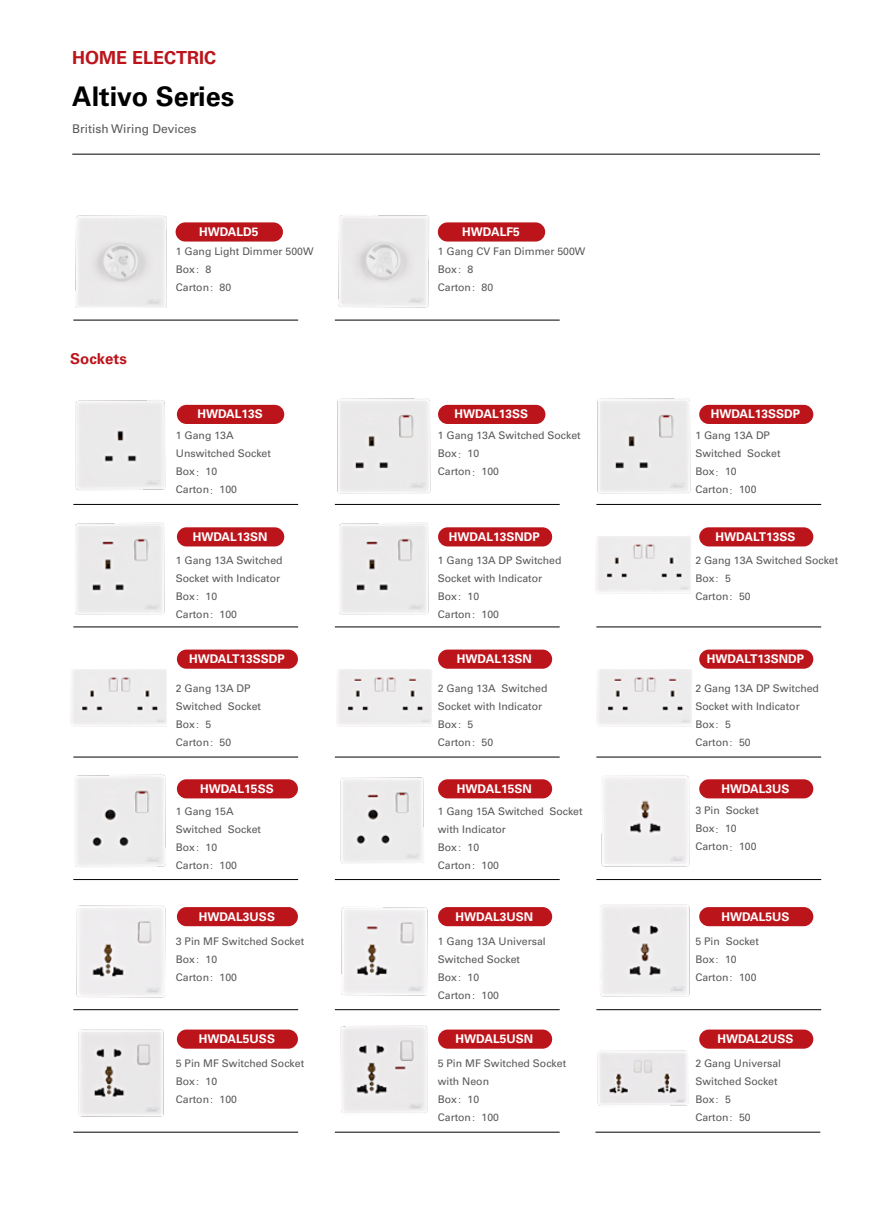
<style>
.page{position:relative;width:893px;height:1212px;background:#fff}
.page>*{position:absolute;margin:0;border:0;box-sizing:border-box;transform-origin:0 0}
.t1{font:700 27px "Univers LT Std";color:#000}
.t2{font:700 18px "Univers LT Std";color:#bc141b}
.t3{font:700 15px "Univers LT Std";color:#bc141b}
.t4{font:700 12px "Univers LT Std";color:#fff}
.t5{font:12px "Univers LT Std";color:#5a5757}
.t6{font:10.5px/18px "Univers LT Std";color:#5a5757}
.s1{font-family:"Sim Hei"}
</style>
<div class="page">
<hr style="left:73px;top:879px;width:225px;height:1px;background:#000">
<hr style="left:335px;top:879px;width:225px;height:1px;background:#000">
<hr style="left:596px;top:879px;width:225px;height:1px;background:#000">
<hr style="left:73px;top:1009px;width:225px;height:1px;background:#000">
<hr style="left:335px;top:1009px;width:225px;height:1px;background:#000">
<hr style="left:596px;top:1009px;width:225px;height:1px;background:#000">
<hr style="left:73px;top:1132px;width:225px;height:1px;background:#000">
<hr style="left:335px;top:1132px;width:225px;height:1px;background:#000">
<img style="left:75px;top:215px;width:92px;height:93px">
<img style="left:338px;top:215px;width:91px;height:93px">
<img style="left:75px;top:522px;width:90px;height:92px">
<img style="left:339px;top:522px;width:90px;height:92px">
<img style="left:75px;top:774px;width:91px;height:93px">
<img style="left:76px;top:905px;width:90px;height:93px">
<img style="left:78px;top:1029px;width:86px;height:88px">
<img style="left:340px;top:777px;width:84px;height:86px">
<img style="left:337px;top:398px;width:94px;height:96px">
<img style="left:597px;top:398px;width:94px;height:96px">
<img style="left:341px;top:907px;width:87px;height:89px">
<img style="left:75px;top:400px;width:91px;height:91px">
<img style="left:595px;top:537px;width:96px;height:57px">
<img style="left:70px;top:670px;width:97px;height:57px">
<img style="left:336px;top:670px;width:96px;height:57px">
<img style="left:596px;top:670px;width:96px;height:57px">
<img style="left:601px;top:775px;width:89px;height:92px">
<img style="left:600px;top:904px;width:90px;height:93px">
<div style="left:176px;top:222px;width:107px;height:20px;background:#bc141b;border-radius:10px"></div>
<div style="left:177px;top:405px;width:107px;height:19px;background:#bc141b;border-radius:10px"></div>
<div style="left:177px;top:527px;width:107px;height:19px;background:#bc141b;border-radius:10px"></div>
<div style="left:177px;top:649px;width:121px;height:20px;background:#bc141b;border-radius:10px"></div>
<div style="left:177px;top:779px;width:121px;height:19px;background:#bc141b;border-radius:10px"></div>
<div style="left:177px;top:907px;width:121px;height:19px;background:#bc141b;border-radius:10px"></div>
<div style="left:177px;top:1029px;width:121px;height:20px;background:#bc141b;border-radius:10px"></div>
<div style="left:438px;top:405px;width:107px;height:19px;background:#bc141b;border-radius:10px"></div>
<div style="left:438px;top:527px;width:114px;height:19px;background:#bc141b;border-radius:10px"></div>
<div style="left:438px;top:649px;width:114px;height:20px;background:#bc141b;border-radius:10px"></div>
<div style="left:438px;top:779px;width:114px;height:19px;background:#bc141b;border-radius:10px"></div>
<div style="left:438px;top:907px;width:114px;height:19px;background:#bc141b;border-radius:10px"></div>
<div style="left:438px;top:1029px;width:114px;height:20px;background:#bc141b;border-radius:10px"></div>
<div style="left:699px;top:405px;width:114px;height:19px;background:#bc141b;border-radius:10px"></div>
<div style="left:699px;top:527px;width:114px;height:19px;background:#bc141b;border-radius:10px"></div>
<div style="left:699px;top:649px;width:114px;height:20px;background:#bc141b;border-radius:10px"></div>
<div style="left:699px;top:779px;width:114px;height:19px;background:#bc141b;border-radius:10px"></div>
<div style="left:699px;top:907px;width:114px;height:19px;background:#bc141b;border-radius:10px"></div>
<div style="left:699px;top:1029px;width:114px;height:20px;background:#bc141b;border-radius:10px"></div>
<div style="left:438px;top:222px;width:107px;height:20px;background:#bc141b;border-radius:10px"></div>
<hr style="left:72px;top:154px;width:748px;height:1px;background:#000">
<hr style="left:73px;top:320px;width:225px;height:1px;background:#000">
<hr style="left:335px;top:320px;width:225px;height:1px;background:#000">
<hr style="left:73px;top:627px;width:225px;height:1px;background:#000">
<hr style="left:335px;top:627px;width:225px;height:1px;background:#000">
<hr style="left:596px;top:627px;width:225px;height:1px;background:#000">
<hr style="left:73px;top:504px;width:225px;height:1px;background:#000">
<hr style="left:335px;top:504px;width:225px;height:1px;background:#000">
<hr style="left:596px;top:504px;width:225px;height:1px;background:#000">
<hr style="left:73px;top:757px;width:225px;height:1px;background:#000">
<hr style="left:335px;top:757px;width:225px;height:1px;background:#000">
<hr style="left:596px;top:757px;width:225px;height:1px;background:#000">
<img style="left:334px;top:1009px;width:109px;height:104px">
<hr style="left:595px;top:1132px;width:225px;height:1px;background:#000">
<img style="left:597px;top:1050px;width:92px;height:56px">
<h2 class="t2" style="left:72px;top:51px;width:146px">HOME ELECTRIC</h2>
<h1 class="t1" style="left:72px;top:87px;width:163px">Altivo Series</h1>
<p class="t5" style="left:72px;top:124px;width:126px">British Wiring Devices</p>
<p class="t4" style="left:199px;top:227px;width:61px">HWDALD5</p>
<p class="t4" style="left:462px;top:227px;width:59px">HWDALF5</p>
<p class="t6" style="left:176px;top:244px;width:139px">1 Gang Light Dimmer 500W<br>Box<span class="s1">:</span> 8<br>Carton<span class="s1">:</span> 80</p>
<p class="t6" style="left:438px;top:244px;width:149px">1 Gang CV Fan Dimmer 500W<br>Box<span class="s1">:</span> 8<br>Carton<span class="s1">:</span> 80</p>
<h3 class="t3" style="left:70px;top:353px;width:58px">Sockets</h3>
<p class="t4" style="left:197px;top:410px;width:67px">HWDAL13S</p>
<p class="t4" style="left:455px;top:410px;width:75px">HWDAL13SS</p>
<p class="t4" style="left:711px;top:410px;width:91px">HWDAL13SSDP</p>
<p class="t6" style="left:176px;top:428px;width:97px">1 Gang 13A<br>Unswitched Socket<br>Box<span class="s1">:</span> 10<br>Carton<span class="s1">:</span> 100</p>
<p class="t6" style="left:438px;top:428px;width:144px">1 Gang 13A Switched Socket<br>Box<span class="s1">:</span> 10<br>Carton<span class="s1">:</span> 100</p>
<p class="t6" style="left:695px;top:428px;width:87px">1 Gang 13A DP<br>Switched Socket<br>Box<span class="s1">:</span> 10<br>Carton<span class="s1">:</span> 100</p>
<p class="t4" style="left:193px;top:532px;width:76px">HWDAL13SN</p>
<p class="t4" style="left:449px;top:532px;width:92px">HWDAL13SNDP</p>
<p class="t4" style="left:716px;top:532px;width:81px">HWDALT13SS</p>
<p class="t6" style="left:176px;top:553px;width:108px">1 Gang 13A Switched<br>Socket with Indicator<br>Box<span class="s1">:</span> 10<br>Carton<span class="s1">:</span> 100</p>
<p class="t6" style="left:438px;top:553px;width:125px">1 Gang 13A DP Switched<br>Socket with Indicator<br>Box<span class="s1">:</span> 10<br>Carton<span class="s1">:</span> 100</p>
<p class="t6" style="left:695px;top:553px;width:144px">2 Gang 13A Switched Socket<br>Box<span class="s1">:</span> 5<br>Carton<span class="s1">:</span> 50</p>
<p class="t4" style="left:189px;top:654px;width:97px">HWDALT13SSDP</p>
<p class="t4" style="left:457px;top:654px;width:76px">HWDAL13SN</p>
<p class="t4" style="left:707px;top:654px;width:99px">HWDALT13SNDP</p>
<p class="t6" style="left:176px;top:681px;width:87px">2 Gang 13A DP<br>Switched Socket<br>Box<span class="s1">:</span> 5<br>Carton<span class="s1">:</span> 50</p>
<p class="t6" style="left:438px;top:681px;width:111px">2 Gang 13A Switched<br>Socket with Indicator<br>Box<span class="s1">:</span> 5<br>Carton<span class="s1">:</span> 50</p>
<p class="t6" style="left:695px;top:680px;width:125px">2 Gang 13A DP Switched<br>Socket with Indicator<br>Box<span class="s1">:</span> 5<br>Carton<span class="s1">:</span> 50</p>
<p class="t4" style="left:200px;top:784px;width:75px">HWDAL15SS</p>
<p class="t4" style="left:457px;top:784px;width:76px">HWDAL15SN</p>
<p class="t4" style="left:721px;top:784px;width:70px">HWDAL3US</p>
<p class="t6" style="left:176px;top:803px;width:87px">1 Gang 15A<br>Switched Socket<br>Box<span class="s1">:</span> 10<br>Carton<span class="s1">:</span> 100</p>
<p class="t6" style="left:438px;top:803px;width:146px">1 Gang 15A Switched Socket with Indicator<br>Box<span class="s1">:</span> 10<br>Carton<span class="s1">:</span> 100</p>
<p class="t6" style="left:695px;top:803px;width:65px">3 Pin Socket<br>Box<span class="s1">:</span> 10<br>Carton<span class="s1">:</span> 100</p>
<p class="t4" style="left:199px;top:912px;width:78px">HWDAL3USS</p>
<p class="t4" style="left:456px;top:912px;width:79px">HWDAL3USN</p>
<p class="t4" style="left:721px;top:912px;width:70px">HWDAL5US</p>
<p class="t6" style="left:176px;top:933px;width:130px">3 Pin MF Switched Socket<br>Box<span class="s1">:</span> 10<br>Carton<span class="s1">:</span> 100</p>
<p class="t6" style="left:438px;top:933px;width:109px">1 Gang 13A Universal<br>Switched Socket<br>Box<span class="s1">:</span> 10<br>Carton<span class="s1">:</span> 100</p>
<p class="t6" style="left:695px;top:933px;width:65px">5 Pin Socket<br>Box<span class="s1">:</span> 10<br>Carton<span class="s1">:</span> 100</p>
<p class="t4" style="left:199px;top:1034px;width:78px">HWDAL5USS</p>
<p class="t4" style="left:456px;top:1034px;width:79px">HWDAL5USN</p>
<p class="t4" style="left:717px;top:1034px;width:78px">HWDAL2USS</p>
<p class="t6" style="left:176px;top:1056px;width:130px">5 Pin MF Switched Socket<br>Box<span class="s1">:</span> 10<br>Carton<span class="s1">:</span> 100</p>
<p class="t6" style="left:438px;top:1056px;width:130px">5 Pin MF Switched Socket with Neon<br>Box<span class="s1">:</span> 10<br>Carton<span class="s1">:</span> 100</p>
<p class="t6" style="left:695px;top:1056px;width:87px">2 Gang Universal<br>Switched Socket<br>Box<span class="s1">:</span> 5<br>Carton<span class="s1">:</span> 50</p>
</div>
